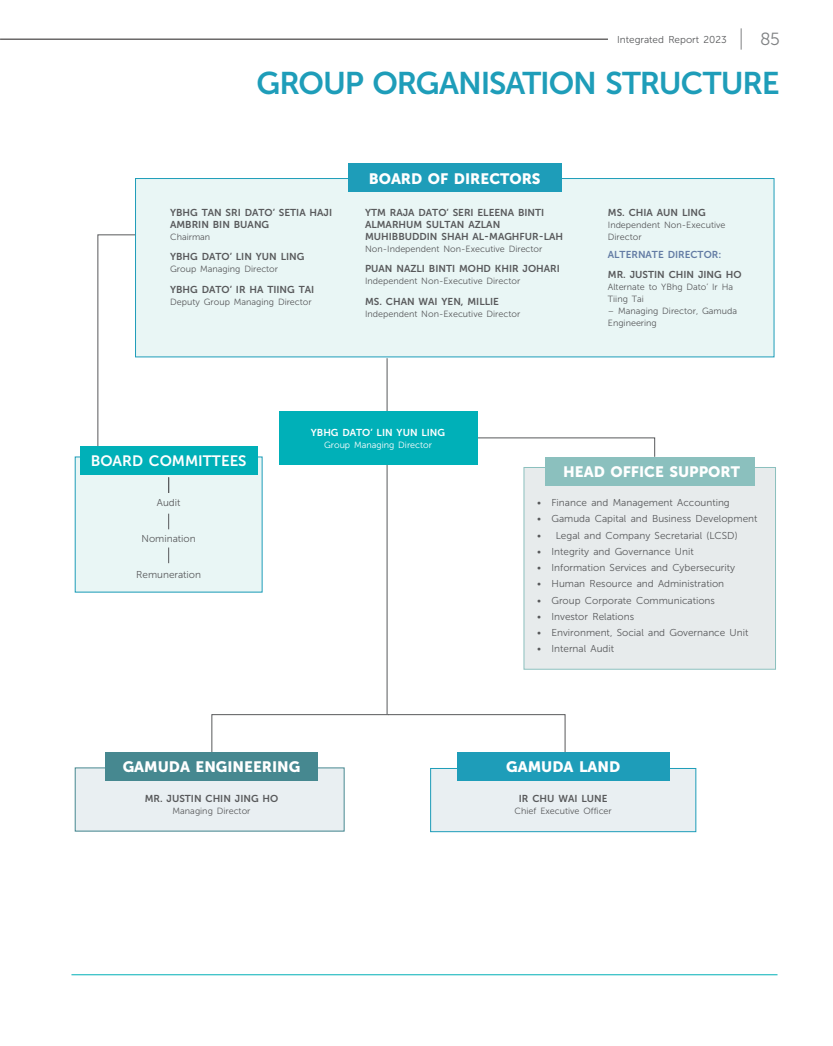
<style>
.page{position:relative;width:833px;height:1046px;background:#fff}
.page>*{position:absolute;margin:0;border:0;box-sizing:border-box;transform-origin:0 0}
.t1{font:31.25px "Museo Sans 700";letter-spacing:-.035em;color:#1e9db9}
.t2{font:17.5px "Museo Sans 300";color:#808284}
.t3{font:15px "Museo Sans 900";color:#fff}
.t4{font:15px "Museo Sans 700";color:#fff}
.t5{font:10px "Museo Sans 300";color:#58595b}
.t6{font:10px/12px "Museo Sans 700";color:#58595b}
.t7{font:10px "Museo Sans 700";color:#fff}
.t8{font:10px "Museo Sans 700";color:#637ca4}
.t9{font:9px/12px "Museo Sans 300";color:#58595b}
.t10{font:9px "Museo Sans 300";color:#fff}
</style>
<div class="page">
<svg style="left:477px;top:437px;width:178px;height:20px"></svg>
<div style="left:75px;top:457px;width:187px;height:135px;background:#e9f6f5"></div>
<svg style="left:97px;top:234px;width:83px;height:259px"></svg>
<svg style="left:168px;top:513px;width:1px;height:16px"></svg>
<svg style="left:168px;top:547px;width:1px;height:16px"></svg>
<hr style="left:387px;top:358px;width:1px;height:356px;background:#58595b">
<hr style="left:71px;top:974px;width:706px;height:1px;background:#00b0b8">
<div style="left:524px;top:467px;width:251px;height:202px;background:#e7ebec"></div>
<div style="left:523px;top:467px;width:253px;height:202px;border:1px solid #8bc0be"></div>
<svg style="left:211px;top:714px;width:354px;height:37px"></svg>
<div style="left:135px;top:178px;width:639px;height:179px;background:#e9f6f5"></div>
<div style="left:135px;top:178px;width:639px;height:179px;border:1px solid #1e9db9"></div>
<div style="left:279px;top:411px;width:198px;height:53px;background:#00b0b8"></div>
<div style="left:348px;top:164px;width:214px;height:28px;background:#1e9db9"></div>
<div style="left:80px;top:446px;width:177px;height:28px;background:#00b0b8"></div>
<div style="left:545px;top:457px;width:209px;height:28px;background:#8bc0be"></div>
<div style="left:430px;top:768px;width:266px;height:63px;background:#e9eff2"></div>
<div style="left:457px;top:751px;width:212px;height:29px;background:#1e9db9"></div>
<div style="left:75px;top:767px;width:269px;height:64px;background:#e9eff2"></div>
<div style="left:105px;top:751px;width:213px;height:29px;background:#468890"></div>
<svg style="left:741px;top:28px;width:1px;height:22px"></svg>
<hr style="left:0;top:39px;width:608px;height:1px;background:#201e1e">
<p class="t5" style="left:617px;top:35px;width:111px">Integrated Report 2023</p>
<h2 class="t2" style="left:760px;top:33px;width:21px">85</h2>
<h1 class="t1" style="left:256px;top:72px;width:525px">GROUP ORGANISATION STRUCTURE</h1>
<p class="t6" style="left:170px;top:207px;width:163px">YBHG TAN SRI DATO’ SETIA HAJI<br>AMBRIN BIN BUANG</p>
<p class="t9" style="left:170px;top:232px;width:42px">Chairman</p>
<p class="t6" style="left:170px;top:252px;width:136px">YBHG DATO’ LIN YUN LING</p>
<p class="t9" style="left:170px;top:264px;width:109px">Group Managing Director</p>
<p class="t6" style="left:170px;top:284px;width:145px">YBHG DATO’ IR HA TIING TAI</p>
<p class="t9" style="left:170px;top:297px;width:143px">Deputy Group Managing Director</p>
<h3 class="t3" style="left:369px;top:173px;width:173px">BOARD OF DIRECTORS</h3>
<p class="t6" style="left:365px;top:207px;width:199px">YTM RAJA DATO’ SERI ELEENA BINTI<br>ALMARHUM SULTAN AZLAN<br>MUHIBBUDDIN SHAH AL-MAGHFUR-LAH</p>
<p class="t9" style="left:365px;top:244px;width:179px">Non-Independent Non-Executive Director</p>
<p class="t6" style="left:365px;top:264px;width:196px">PUAN NAZLI BINTI MOHD KHIR JOHARI</p>
<p class="t9" style="left:365px;top:276px;width:157px">Independent Non-Executive Director</p>
<p class="t6" style="left:365px;top:296px;width:135px">MS. CHAN WAI YEN, MILLIE</p>
<p class="t9" style="left:365px;top:309px;width:157px">Independent Non-Executive Director</p>
<p class="t7" style="left:311px;top:428px;width:136px">YBHG DATO’ LIN YUN LING</p>
<p class="t10" style="left:324px;top:441px;width:109px">Group Managing Director</p>
<p class="t6" style="left:608px;top:207px;width:99px">MS. CHIA AUN LING</p>
<p class="t9" style="left:608px;top:220px;width:119px">Independent Non-Executive<br>Director</p>
<p class="t8" style="left:608px;top:250px;width:115px">ALTERNATE DIRECTOR:</p>
<p class="t6" style="left:608px;top:269px;width:135px">MR. JUSTIN CHIN JING HO</p>
<p class="t9" style="left:608px;top:282px;width:127px">Alternate to YBhg Dato’ Ir Ha<br>Tiing Tai</p>
<p class="t9" style="left:608px;top:306px;width:131px">– Managing Director, Gamuda<br>Engineering</p>
<h3 class="t4" style="left:91px;top:455px;width:157px">BOARD COMMITTEES</h3>
<h3 class="t3" style="left:563px;top:466px;width:178px">HEAD OFFICE SUPPORT</h3>
<p class="t5" style="left:157px;top:499px;width:25px">Audit</p>
<p class="t5" style="left:142px;top:535px;width:56px">Nomination</p>
<p class="t5" style="left:136px;top:570px;width:66px">Remuneration</p>
<p class="t5" style="left:537px;top:499px;width:194px">• Finance and Management Accounting</p>
<p class="t5" style="left:537px;top:515px;width:222px">• Gamuda Capital and Business Development</p>
<p class="t5" style="left:537px;top:531px;width:202px">• Legal and Company Secretarial (LCSD)</p>
<p class="t5" style="left:537px;top:547px;width:158px">• Integrity and Governance Unit</p>
<p class="t5" style="left:537px;top:564px;width:199px">• Information Services and Cybersecurity</p>
<p class="t5" style="left:537px;top:580px;width:188px">• Human Resource and Administration</p>
<p class="t5" style="left:537px;top:596px;width:179px">• Group Corporate Communications</p>
<p class="t5" style="left:537px;top:612px;width:98px">• Investor Relations</p>
<p class="t5" style="left:537px;top:629px;width:213px">• Environment, Social and Governance Unit</p>
<p class="t5" style="left:537px;top:645px;width:78px">• Internal Audit</p>
<h3 class="t3" style="left:123px;top:761px;width:179px">GAMUDA ENGINEERING</h3>
<h3 class="t3" style="left:506px;top:761px;width:115px">GAMUDA LAND</h3>
<p class="t6" style="left:145px;top:793px;width:135px">MR. JUSTIN CHIN JING HO</p>
<p class="t9" style="left:173px;top:805px;width:79px">Managing Director</p>
<p class="t6" style="left:519px;top:793px;width:90px">IR CHU WAI LUNE</p>
<p class="t9" style="left:514px;top:805px;width:99px">Chief Executive Officer</p>
</div>
